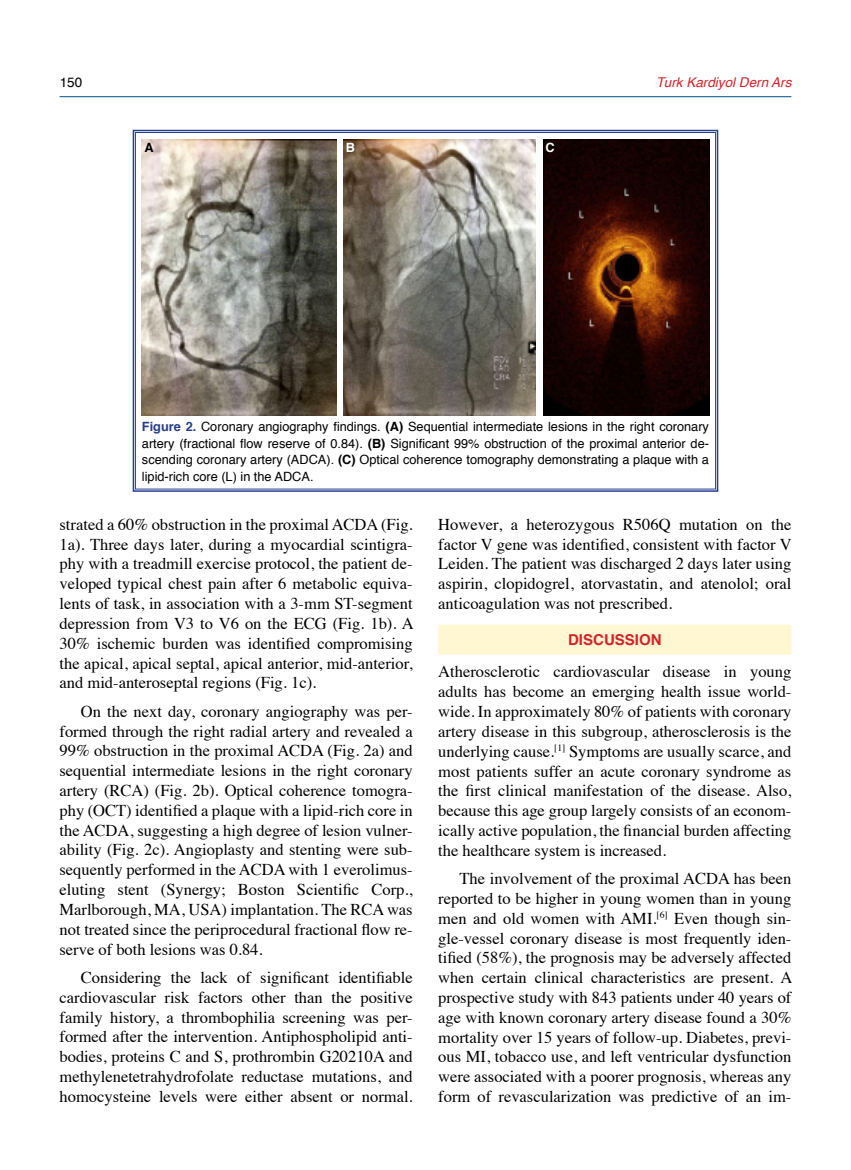
<style>
.page{position:relative;width:851px;height:1170px;background:#fff}
.page>*{position:absolute;margin:0;border:0;box-sizing:border-box;transform-origin:0 0}
.t1{font:16.5px/19.8px "Times";color:#000;text-align:justify}
.t2{font:700 15px "Helvetica";color:#d2232a}
.t3{font:italic 13.5px "Helvetica";color:#d2232a}
.t4{font:13.5px "Helvetica";color:#000}
.t5{font:12.75px/16.5px "Helvetica";color:#000;text-align:justify}
.t6{font:700 12.75px "Helvetica";color:#fff}
.t7{font:700 12.75px "Helvetica";color:#000}
.s1{font-weight:700;color:#25408f}
.s2{font-weight:700}
</style>
<div class="page">
<hr style="left:60px;top:96px;width:731px;height:1px;background:#00508a">
<div style="left:438px;top:624px;width:353px;height:30px;background:#fff6d2"></div>
<img style="left:132px;top:129px;width:587px;height:363px">
<p class="t4" style="left:60px;top:72px;width:24px">150</p>
<p class="t3" style="left:656px;top:71px;width:137px">Turk Kardiyol Dern Ars</p>
<p class="t7" style="left:144px;top:137px;width:11px">A</p>
<p class="t6" style="left:345px;top:137px;width:11px">B</p>
<p class="t6" style="left:545px;top:137px;width:11px">C</p>
<p class="t5" style="left:142px;top:419px;width:568px"><span class="s1">Figure 2.</span> Coronary angiography findings. <span class="s2">(A)</span> Sequential intermediate lesions in the right coronary artery (fractional flow reserve of 0.84). <span class="s2">(B)</span> Significant 99% obstruction of the proximal anterior de&shy;scending coronary artery (ADCA). <span class="s2">(C)</span> Optical coherence tomography demonstrating a plaque with a lipid-rich core (L) in the ADCA.</p>
<p class="t1" style="left:60px;top:513px;width:355px">strated a 60% obstruction in the proximal ACDA (Fig.<br>1a). Three days later, during a myocardial scintigra&shy;phy with a treadmill exercise protocol, the patient de&shy;veloped typical chest pain after 6 metabolic equiva&shy;lents of task, in association with a 3-mm ST-segment depression from V3 to V6 on the ECG (Fig. 1b). A 30% ischemic burden was identified compromising the apical, apical septal, apical anterior, mid-anterior, and mid-anteroseptal regions (Fig. 1c).</p>
<p class="t1" style="left:60px;top:699px;width:354px;text-indent:21px">On the next day, coronary angiography was per&shy;formed through the right radial artery and revealed a 99% obstruction in the proximal ACDA (Fig. 2a) and sequential intermediate lesions in the right coronary artery (RCA) (Fig. 2b). Optical coherence tomogra&shy;phy (OCT) identified a plaque with a lipid-rich core in the ACDA, suggesting a high degree of lesion vulner&shy;ability (Fig. 2c). Angioplasty and stenting were sub&shy;sequently performed in the ACDA with 1 everolimus&shy;eluting stent (Synergy; Boston Scientific Corp., Marlborough, MA, USA) implantation. The RCA was not treated since the periprocedural fractional flow re&shy;serve of both lesions was 0.84.</p>
<p class="t1" style="left:60px;top:966px;width:354px;text-indent:21px">Considering the lack of significant identifiable cardiovascular risk factors other than the positive family history, a thrombophilia screening was per&shy;formed after the intervention. Antiphospholipid anti&shy;bodies, proteins C and S, prothrombin G20210A and methylenetetrahydrofolate reductase mutations, and homocysteine levels were either absent or normal.</p>
<p class="t1" style="left:438px;top:513px;width:355px">However, a heterozygous R506Q mutation on the factor V gene was identified, consistent with factor V Leiden. The patient was discharged 2 days later using aspirin, clopidogrel, atorvastatin, and atenolol; oral anticoagulation was not prescribed.</p>
<p class="t2" style="left:568px;top:627px;width:95px">DISCUSSION</p>
<p class="t1" style="left:438px;top:660px;width:354px">Atherosclerotic cardiovascular disease in young adults has become an emerging health issue world&shy;wide. In approximately 80% of patients with coronary artery disease in this subgroup, atherosclerosis is the underlying cause.<sup>[1]</sup> Symptoms are usually scarce, and most patients suffer an acute coronary syndrome as the first clinical manifestation of the disease. Also, because this age group largely consists of an econom&shy;ically active population, the financial burden affecting the healthcare system is increased.</p>
<p class="t1" style="left:438px;top:867px;width:355px;text-indent:21px">The involvement of the proximal ACDA has been reported to be higher in young women than in young men and old women with AMI.<sup>[6]</sup> Even though sin&shy;gle-vessel coronary disease is most frequently iden&shy;tified (58%), the prognosis may be adversely affected when certain clinical characteristics are present. A prospective study with 843 patients under 40 years of age with known coronary artery disease found a 30% mortality over 15 years of follow-up. Diabetes, previ&shy;ous MI, tobacco use, and left ventricular dysfunction were associated with a poorer prognosis, whereas any form of revascularization was predictive of an im-</p>
</div>
